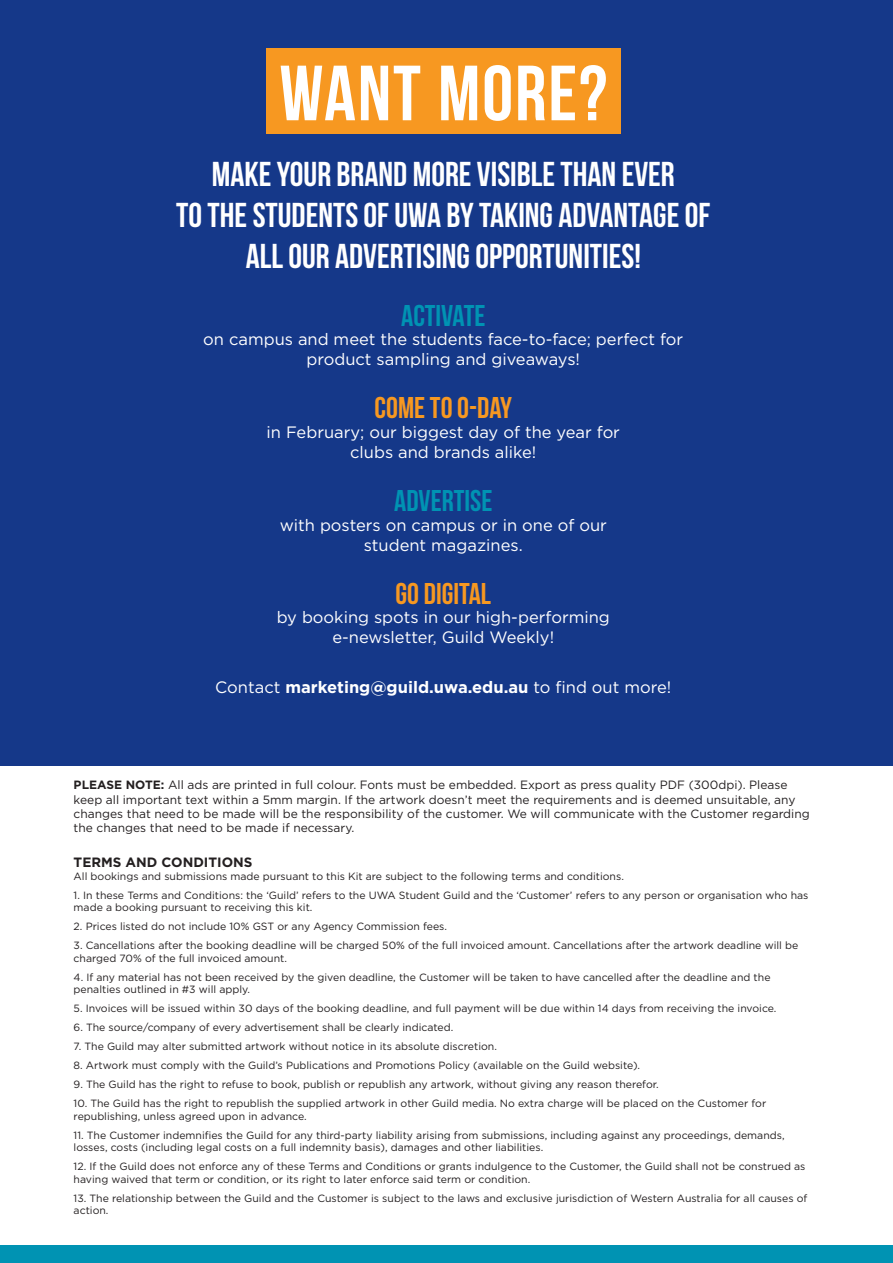
<style>
.page{position:relative;width:893px;height:1263px;background:#fff}
.page>*{position:absolute;margin:0;border:0;box-sizing:border-box;transform-origin:0 0}
.t1{font:78px "Bebas Neue";letter-spacing:.025em;color:#fff}
.t2{font:34.5px/41.4px "Bebas Neue";color:#fff;text-align:center}
.t3{font:30px "Bebas Neue";color:#f79821}
.t4{font:30px "Bebas Neue";color:#0093b3}
.t5{font:16.5px/19.8px "Gotham";color:#fff;text-align:center}
.t6{font:700 16.5px "Gotham";color:#fff}
.t7{font:700 13.5px "Gotham";color:#231f20}
.t8{font:12px/14.4px "Gotham";color:#231f20}
.t9{font:10.5px/12.6px "Gotham";color:#231f20}
.s1{font-weight:400}
.s2{font-weight:700}
</style>
<div class="page">
<div style="left:0;top:0;width:893px;height:765px;background:#153889"></div>
<div style="left:0;top:1246px;width:893px;height:17px;background:#0093b3"></div>
<div style="left:266px;top:48px;width:355px;height:86px;background:#f79821"></div>
<h1 class="t1" style="left:279px;top:51px;width:329px">WANT MORE?</h1>
<h2 class="t2" style="left:176px;top:153px;width:535px">MAKE YOUR BRAND MORE VISIBLE THAN EVER<br>TO THE STUDENTS OF UWA BY TAKING ADVANTAGE OF<br>ALL OUR ADVERTISING OPPORTUNITIES!</h2>
<h3 class="t4" style="left:401px;top:299px;width:86px">ACTIVATE</h3>
<h3 class="t5" style="left:203px;top:329px;width:481px">on campus and meet the students face-to-face; perfect for product sampling and giveaways!</h3>
<h3 class="t3" style="left:375px;top:391px;width:139px">COME TO O-DAY</h3>
<h3 class="t5" style="left:267px;top:422px;width:355px">in February; our biggest day of the year for clubs and brands alike!</h3>
<h3 class="t4" style="left:394px;top:484px;width:100px">ADVERTISE</h3>
<h3 class="t5" style="left:280px;top:515px;width:329px">with posters on campus or in one of our student magazines.</h3>
<h3 class="t3" style="left:396px;top:577px;width:97px">GO DIGITAL</h3>
<h3 class="t5" style="left:277px;top:607px;width:335px">by booking spots in our high-performing e-newsletter, Guild Weekly!</h3>
<h3 class="t6" style="left:215px;top:676px;width:457px"><span class="s1">Contact</span> marketing@guild.uwa.edu.au <span class="s1">to find out more!</span></h3>
<p class="t8" style="left:74px;top:777px;width:738px"><span class="s2">PLEASE NOTE:</span> All ads are printed in full colour. Fonts must be embedded. Export as press quality PDF (300dpi). Please keep all important text within a 5mm margin. If the artwork doesn’t meet the requirements and is deemed unsuitable, any changes that need to be made will be the responsibility of the customer. We will communicate with the Customer regarding the changes that need to be made if necessary.</p>
<p class="t7" style="left:74px;top:853px;width:180px">TERMS AND CONDITIONS</p>
<p class="t9" style="left:74px;top:869px;width:552px">All bookings and submissions made pursuant to this Kit are subject to the following terms and conditions.</p>
<p class="t9" style="left:74px;top:888px;width:736px">1. In these Terms and Conditions: the ‘Guild’ refers to the UWA Student Guild and the ‘Customer’ refers to any person or organisation who has made a booking pursuant to receiving this kit.</p>
<p class="t9" style="left:74px;top:920px;width:375px">2. Prices listed do not include 10% GST or any Agency Commission fees.</p>
<p class="t9" style="left:74px;top:939px;width:726px">3. Cancellations after the booking deadline will be charged 50% of the full invoiced amount. Cancellations after the artwork deadline will be charged 70% of the full invoiced amount.</p>
<p class="t9" style="left:74px;top:970px;width:698px">4. If any material has not been received by the given deadline, the Customer will be taken to have cancelled after the deadline and the penalties outlined in #3 will apply.</p>
<p class="t9" style="left:74px;top:1002px;width:704px">5. Invoices will be issued within 30 days of the booking deadline, and full payment will be due within 14 days from receiving the invoice.</p>
<p class="t9" style="left:74px;top:1021px;width:381px">6. The source/company of every advertisement shall be clearly indicated.</p>
<p class="t9" style="left:74px;top:1040px;width:425px">7. The Guild may alter submitted artwork without notice in its absolute discretion.</p>
<p class="t9" style="left:74px;top:1059px;width:568px">8. Artwork must comply with the Guild’s Publications and Promotions Policy (available on the Guild website).</p>
<p class="t9" style="left:74px;top:1078px;width:586px">9. The Guild has the right to refuse to book, publish or republish any artwork, without giving any reason therefor.</p>
<p class="t9" style="left:74px;top:1097px;width:694px">10. The Guild has the right to republish the supplied artwork in other Guild media. No extra charge will be placed on the Customer for republishing, unless agreed upon in advance.</p>
<p class="t9" style="left:74px;top:1128px;width:712px">11. The Customer indemnifies the Guild for any third-party liability arising from submissions, including against any proceedings, demands, losses, costs (including legal costs on a full indemnity basis), damages and other liabilities.</p>
<p class="t9" style="left:74px;top:1160px;width:733px">12. If the Guild does not enforce any of these Terms and Conditions or grants indulgence to the Customer, the Guild shall not be construed as having waived that term or condition, or its right to later enforce said term or condition.</p>
<p class="t9" style="left:74px;top:1191px;width:735px">13. The relationship between the Guild and the Customer is subject to the laws and exclusive jurisdiction of Western Australia for all causes of action.</p>
</div>
